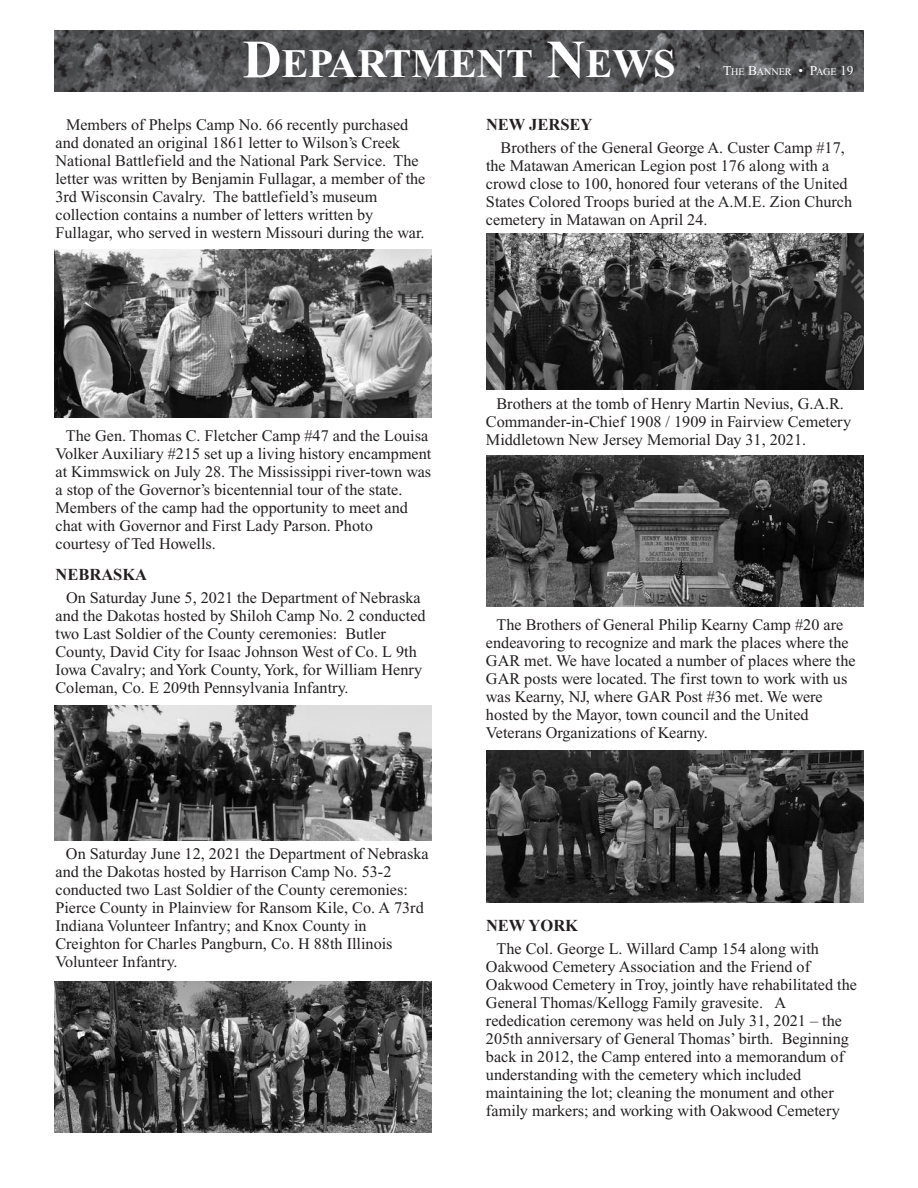
<style>
.page{position:relative;width:918px;height:1188px;background:#fff}
.page>*{position:absolute;margin:0;border:0;box-sizing:border-box;transform-origin:0 0}
.t1{font:700 40.5px "Times New Roman";color:#fff}
.t2{font:700 16.5px "Times New Roman";color:#231f20}
.t3{font:16.2px/18px "Times New Roman";color:#231f20}
.t4{font:10.2px "Times New Roman";color:#fff}
.s1{font-size:54px}
.s2{font-size:13.5px}
</style>
<div class="page">
<img style="left:54px;top:30px;width:810px;height:61px">
<img style="left:54px;top:250px;width:378px;height:168px">
<img style="left:54px;top:705px;width:378px;height:135px">
<img style="left:54px;top:981px;width:378px;height:151px">
<img style="left:486px;top:233px;width:378px;height:156px">
<img style="left:486px;top:455px;width:378px;height:152px">
<img style="left:486px;top:751px;width:378px;height:151px">
<h1 class="t1" style="left:242px;top:51px;width:435px"><span class="s1">D</span>EPARTMENT <span class="s1">N</span>EWS</h1>
<p class="t4" style="left:723px;top:68px;width:132px"><span class="s2">T</span>HE <span class="s2">B</span>ANNER <span class="s2">• P</span>AGE <span class="s2">19</span></p>
<p class="t3" style="left:55px;top:117px;width:372px;text-indent:11px">Members of Phelps Camp No. 66 recently purchased and donated an original 1861 letter to Wilson’s Creek National Battlefield and the National Park Service. The letter was written by Benjamin Fullagar, a member of the 3rd Wisconsin Cavalry. The battlefield’s museum collection contains a number of letters written by Fullagar, who served in western Missouri during the war.</p>
<p class="t2" style="left:486px;top:115px;width:108px">NEW JERSEY</p>
<p class="t3" style="left:486px;top:140px;width:368px;text-indent:15px">Brothers of the General George A. Custer Camp #17, the Matawan American Legion post 176 along with a crowd close to 100, honored four veterans of the United States Colored Troops buried at the A.M.E. Zion Church cemetery in Matawan on April 24.</p>
<p class="t3" style="left:55px;top:428px;width:377px;text-indent:11px">The Gen. Thomas C. Fletcher Camp #47 and the Louisa Volker Auxiliary #215 set up a living history encampment at Kimmswick on July 28. The Mississippi river-town was a stop of the Governor’s bicentennial tour of the state.<br>Members of the camp had the opportunity to meet and chat with Governor and First Lady Parson. Photo courtesy of Ted Howells.</p>
<p class="t2" style="left:56px;top:565px;width:93px">NEBRASKA</p>
<p class="t3" style="left:55px;top:590px;width:372px;text-indent:11px">On Saturday June 5, 2021 the Department of Nebraska and the Dakotas hosted by Shiloh Camp No. 2 conducted two Last Soldier of the County ceremonies: Butler County, David City for Isaac Johnson West of Co. L 9th Iowa Cavalry; and York County, York, for William Henry Coleman, Co. E 209th Pennsylvania Infantry.</p>
<p class="t3" style="left:55px;top:846px;width:375px;text-indent:11px">On Saturday June 12, 2021 the Department of Nebraska and the Dakotas hosted by Harrison Camp No. 53-2 conducted two Last Soldier of the County ceremonies:<br>Pierce County in Plainview for Ransom Kile, Co. A 73rd Indiana Volunteer Infantry; and Knox County in Creighton for Charles Pangburn, Co. H 88th Illinois Volunteer Infantry.</p>
<p class="t3" style="left:486px;top:396px;width:367px;text-indent:11px">Brothers at the tomb of Henry Martin Nevius, G.A.R.<br>Commander-in-Chief 1908 / 1909 in Fairview Cemetery<br>Middletown New Jersey Memorial Day 31, 2021.</p>
<p class="t3" style="left:486px;top:617px;width:371px;text-indent:11px">The Brothers of General Philip Kearny Camp #20 are endeavoring to recognize and mark the places where the GAR met. We have located a number of places where the GAR posts were located. The first town to work with us was Kearny, NJ, where GAR Post #36 met. We were hosted by the Mayor, town council and the United Veterans Organizations of Kearny.</p>
<p class="t2" style="left:486px;top:916px;width:94px">NEW YORK</p>
<p class="t3" style="left:486px;top:941px;width:373px;text-indent:11px">The Col. George L. Willard Camp 154 along with Oakwood Cemetery Association and the Friend of Oakwood Cemetery in Troy, jointly have rehabilitated the General Thomas/Kellogg Family gravesite. A rededication ceremony was held on July 31, 2021 – the 205th anniversary of General Thomas’ birth. Beginning back in 2012, the Camp entered into a memorandum of understanding with the cemetery which included maintaining the lot; cleaning the monument and other family markers; and working with Oakwood Cemetery</p>
</div>
